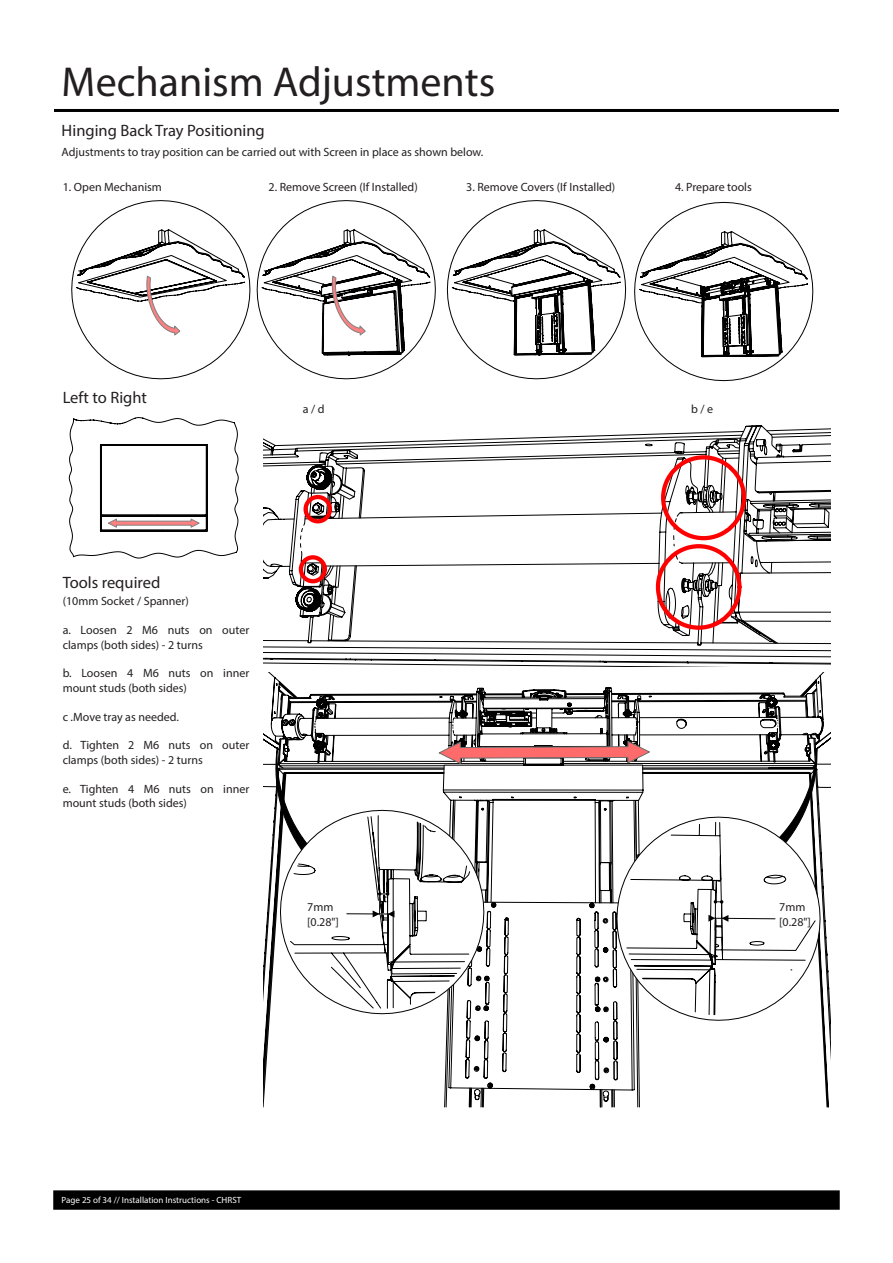
<style>
.page{position:relative;width:893px;height:1263px;background:#fff}
.page>*{position:absolute;margin:0;border:0;box-sizing:border-box;transform-origin:0 0}
.t1{font:42px "Myriad Pro";color:#231f20}
.t2{font:16.5px "Myriad Pro";color:#231f20}
.t3{font:12px/14.4px "Myriad Pro";color:#231f20}
.t4{font:9px "Myriad Pro";color:#fff}
</style>
<div class="page">
<div style="left:53px;top:1190px;width:787px;height:20px;background:#000;border:2px solid #000"></div>
<hr style="left:54px;top:109px;width:785px;height:3px;background:#000">
<svg style="left:69px;top:417px;width:169px;height:141px"></svg>
<svg style="left:257px;top:200px;width:179px;height:179px"></svg>
<svg style="left:71px;top:200px;width:180px;height:179px"></svg>
<svg style="left:447px;top:200px;width:179px;height:179px"></svg>
<svg style="left:634px;top:202px;width:179px;height:179px"></svg>
<svg style="left:264px;top:456px;width:566px;height:210px"></svg>
<svg style="left:264px;top:427px;width:566px;height:29px"></svg>
<svg style="left:297px;top:453px;width:451px;height:179px"></svg>
<svg style="left:264px;top:802px;width:566px;height:306px"></svg>
<svg style="left:264px;top:672px;width:566px;height:116px"></svg>
<svg style="left:275px;top:672px;width:546px;height:418px"></svg>
<h1 class="t1" style="left:62px;top:56px;width:435px">Mechanism Adjustments</h1>
<h2 class="t2" style="left:62px;top:120px;width:205px">Hinging Back Tray Positioning</h2>
<p class="t3" style="left:62px;top:144px;width:423px">Adjustments to tray position can be carried out with Screen in place as shown below.</p>
<p class="t3" style="left:63px;top:180px;width:101px">1. Open Mechanism</p>
<p class="t3" style="left:269px;top:180px;width:151px">2. Remove Screen (If Installed)</p>
<p class="t3" style="left:466px;top:180px;width:151px">3. Remove Covers (If Installed)</p>
<p class="t3" style="left:675px;top:180px;width:78px">4. Prepare tools</p>
<h2 class="t2" style="left:63px;top:387px;width:86px">Left to Right</h2>
<p class="t3" style="left:303px;top:402px;width:23px">a / d</p>
<p class="t3" style="left:691px;top:402px;width:24px">b / e</p>
<h2 class="t2" style="left:63px;top:572px;width:99px">Tools required</h2>
<p class="t3" style="left:63px;top:594px;width:128px">(10mm Socket / Spanner)</p>
<p class="t3" style="left:63px;top:623px;width:188px">a. Loosen 2 M6 nuts on outer clamps (both sides) - 2 turns</p>
<p class="t3" style="left:63px;top:666px;width:188px">b. Loosen 4 M6 nuts on inner mount studs (both sides)</p>
<p class="t3" style="left:63px;top:709px;width:118px">c .Move tray as needed.</p>
<p class="t3" style="left:63px;top:738px;width:188px">d. Tighten 2 M6 nuts on outer clamps (both sides) - 2 turns</p>
<p class="t3" style="left:63px;top:781px;width:188px">e. Tighten 4 M6 nuts on inner mount studs (both sides)</p>
<p class="t3" style="left:307px;top:900px;width:33px">7mm [0.28"]</p>
<p class="t3" style="left:779px;top:900px;width:33px">7mm [0.28"]</p>
<p class="t4" style="left:62px;top:1194px;width:181px">Page 25 of 34 // Installation Instructions - CHRST</p>
</div>
